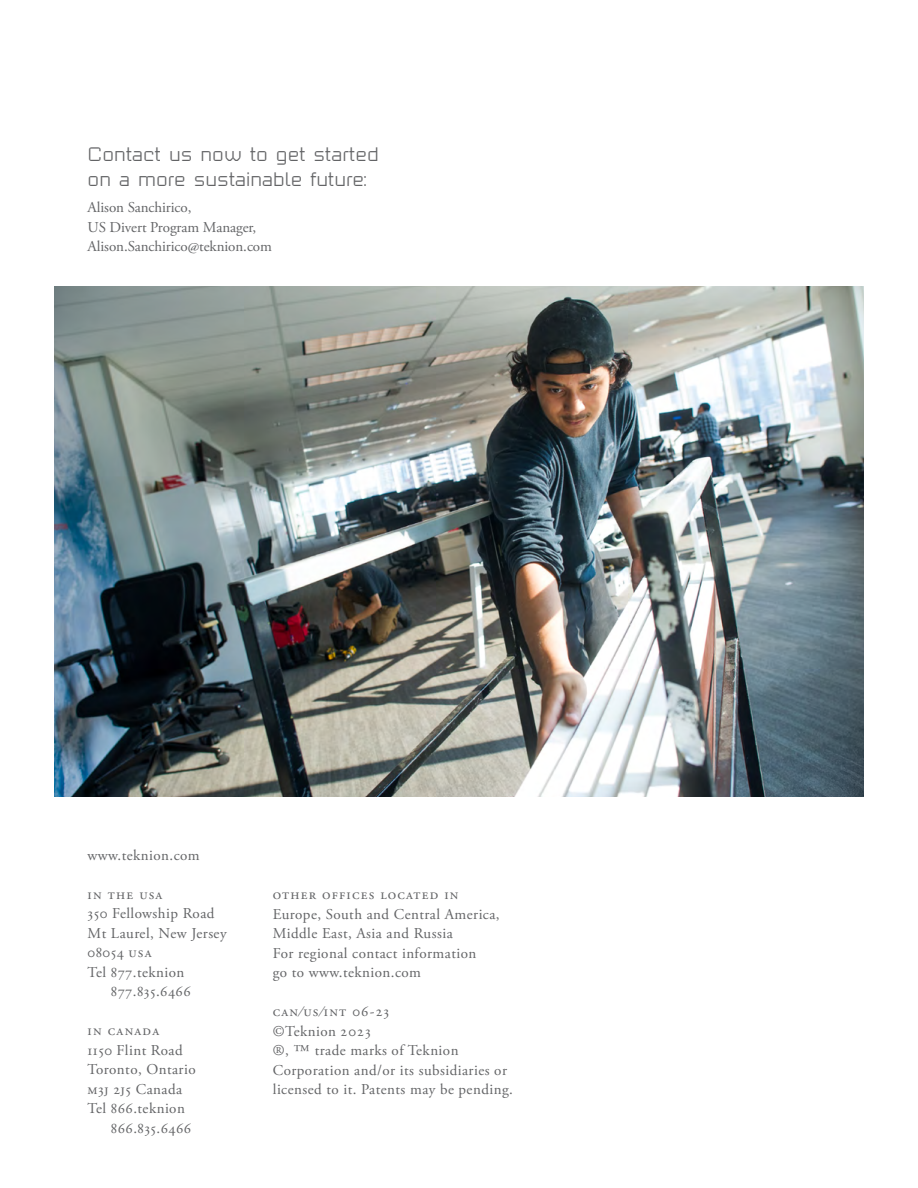
<style>
.page{position:relative;width:918px;height:1188px;background:#fff}
.page>*{position:absolute;margin:0;border:0;box-sizing:border-box;transform-origin:0 0}
.t1{font:19.5px/25.5px "Teknion Modern AG";color:#636466}
.t2{font:15px/19.5px "Adobe Garamond Pro";letter-spacing:.03em;color:#636466}
.t3{font:15px/19.5px "Adobe Garamond Pro";letter-spacing:-.005em;color:#636466}
.t4{font:15px "Adobe Garamond Exp";letter-spacing:.08em;color:#636466}
.t5{font:15px "Adobe Garamond Exp";letter-spacing:.03em;color:#636466}
.s1{font-family:"Adobe Garamond Exp"}
.s2{font-family:"Adobe Garamond Pro"}
.s3{font-family:"Adobe Garamond"}
</style>
<div class="page">
<img style="left:54px;top:286px;width:810px;height:511px">
<h1 class="t1" style="left:88px;top:141px;width:293px">Contact us now to get started on a more sustainable future:</h1>
<p class="t3" style="left:88px;top:198px;width:186px">Alison Sanchirico,<br>US Divert Program Manager,<br>Alison.Sanchirico@teknion.com</p>
<p class="t2" style="left:88px;top:846px;width:114px">www.teknion.com</p>
<p class="t4" style="left:88px;top:888px;width:76px">in the usa</p>
<p class="t2" style="left:88px;top:904px;width:141px"><span class="s1">350</span> Fellowship Road<br>Mt Laurel, New Jersey</p>
<p class="t5" style="left:88px;top:947px;width:65px">08054 usa</p>
<p class="t2" style="left:88px;top:963px;width:98px">Tel <span class="s1">877</span>.teknion</p>
<p class="t5" style="left:111px;top:986px;width:81px">877.835.6466</p>
<p class="t4" style="left:88px;top:1025px;width:73px">in canada</p>
<p class="t2" style="left:88px;top:1041px;width:110px"><span class="s1">1150</span> Flint Road<br>Toronto, Ontario</p>
<p class="t4" style="left:88px;top:1083px;width:96px">m3j 2j5 <span class="s2">Canada</span></p>
<p class="t2" style="left:88px;top:1099px;width:99px">Tel <span class="s1">866</span>.teknion</p>
<p class="t5" style="left:111px;top:1122px;width:82px">866.835.6466</p>
<p class="t4" style="left:273px;top:888px;width:187px">other offices located in</p>
<p class="t2" style="left:273px;top:905px;width:228px">Europe, South and Central America,<br>Middle East, Asia and Russia<br>For regional contact information<br>go to www.teknion.com</p>
<p class="t4" style="left:273px;top:1005px;width:118px">can/us/int 06-23</p>
<p class="t2" style="left:273px;top:1022px;width:242px">©Teknion <span class="s1">2023<br></span><span class="s3">®, ™</span> trade marks of Teknion<br>Corporation and/or its subsidiaries or licensed to it. Patents may be pending.</p>
</div>
